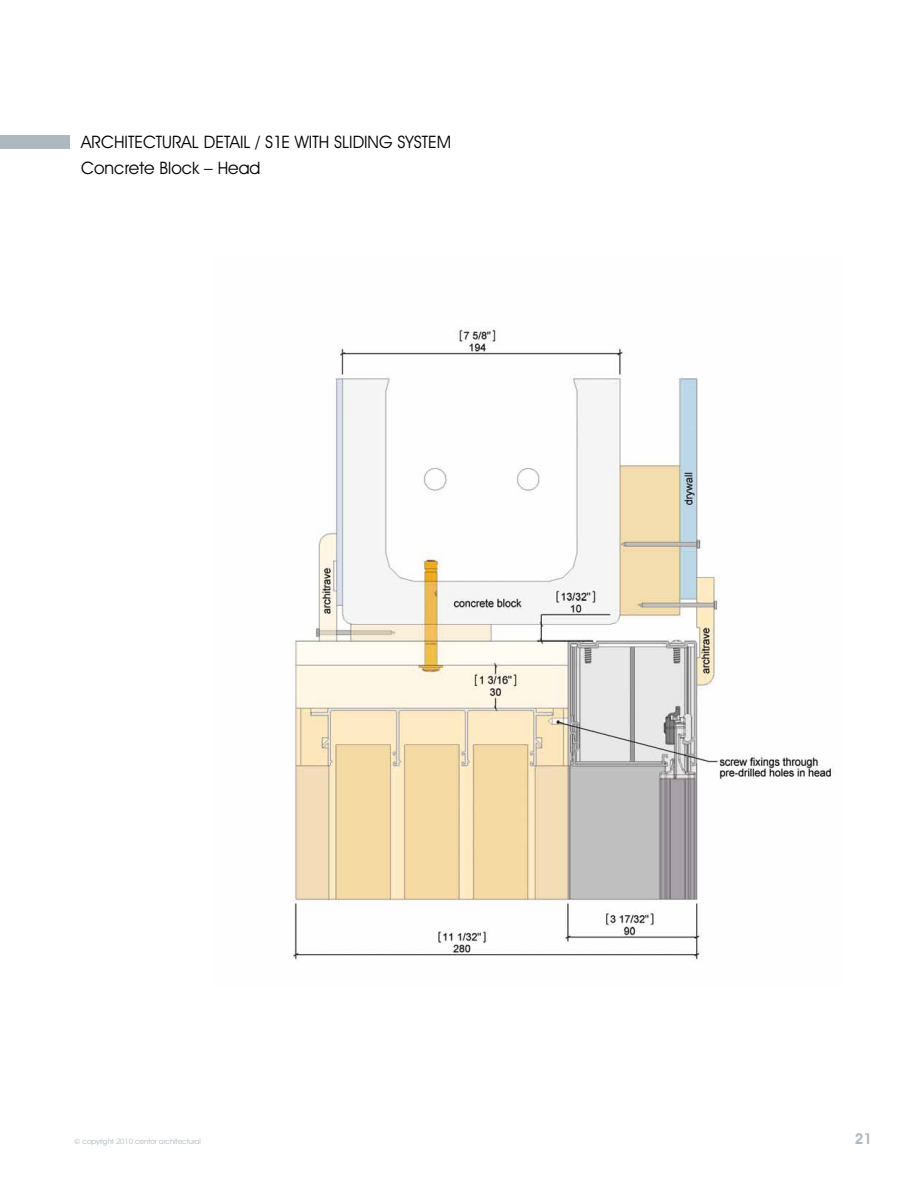
<style>
.page{position:relative;width:918px;height:1188px;background:#fff}
.page>*{position:absolute;margin:0;border:0;box-sizing:border-box;transform-origin:0 0}
.t1{font:17.25px "Avant Garde IT Cby BT";color:#000}
.t2{font:600 15px "Avant Garde IT Cby BT";color:#adb8bf}
.t3{font:7.5px "Avant Garde IT Cby BT";color:#adb8bf}
</style>
<div class="page">
<img style="left:293px;top:327px;width:541px;height:634px">
<div style="left:0;top:135px;width:70px;height:13px;background:#adb8bf"></div>
<p class="t1" style="left:81px;top:131px;width:30px">Architectu</p>
<p class="t1" style="left:172px;top:131px;width:51px">ral Detai</p>
<p class="t1" style="left:244px;top:131px;width:61px">l / S1E with</p>
<p class="t1" style="left:334px;top:131px;width:119px">slidi ng syste m</p>
<p class="t1" style="left:81px;top:157px;width:181px">Concrete Block – Head</p>
<p class="t3" style="left:74px;top:1137px;width:128px">© copyright 2010 centor architectural</p>
<p class="t2" style="left:855px;top:1130px;width:19px">21</p>
</div>
